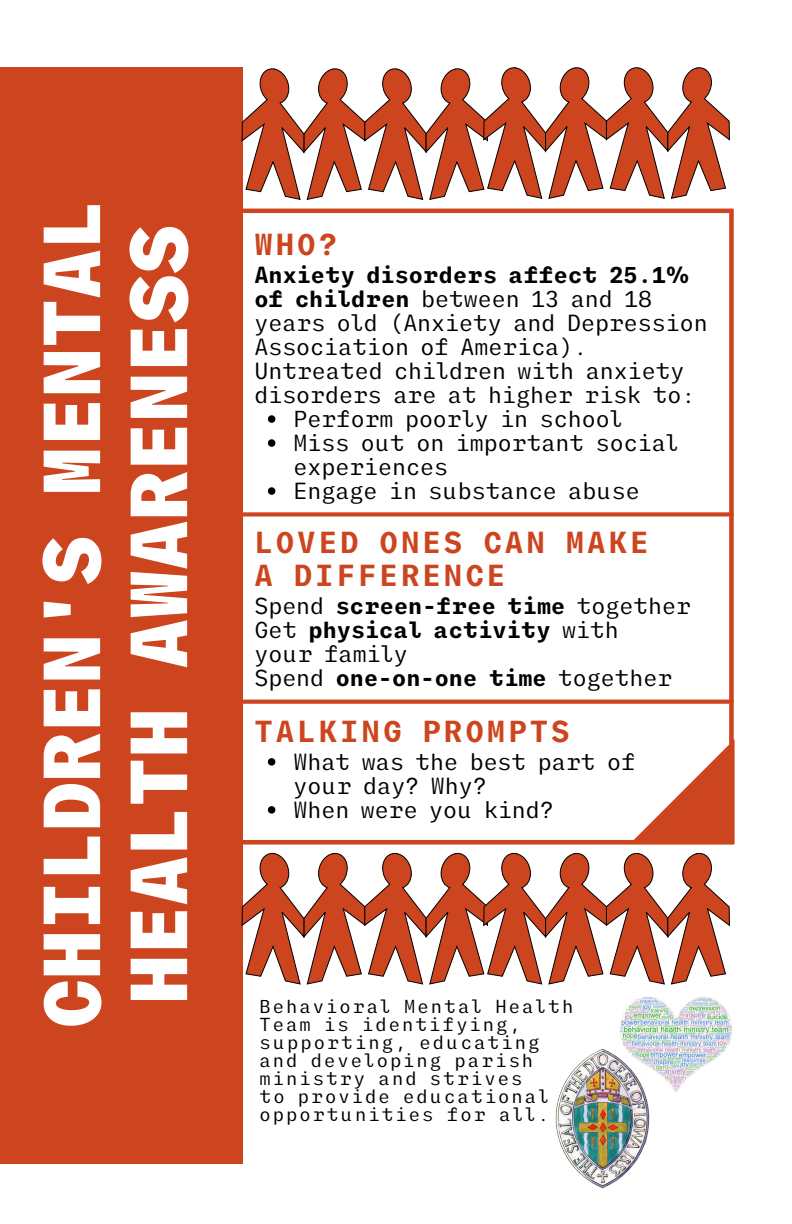
<style>
.page{position:relative;width:792px;height:1224px;background:#fff}
.page>*{position:absolute;margin:0;border:0;box-sizing:border-box;transform-origin:0 0}
.t1{font:900 79.6px/87px "Lazord Mono";color:#fff;text-align:center}
.t2{font:700 30px/33px "Lazord Mono";letter-spacing:.1em;color:#cd451e}
.t3{font:23px/24px "Lazord Mono";color:#000}
.t4{font:700 23px "Lazord Mono";color:#000}
.t5{font:18.6px/18px "Lazord Mono";letter-spacing:.11em;color:#000}
.s1{font-weight:700}
.s2{font-weight:400}
</style>
<div class="page">
<div style="left:0;top:68px;width:243px;height:1096px;background:#cd451e"></div>
<svg style="left:243px;top:209px;width:491px;height:636px"></svg>
<div style="left:139px;top:512px;width:593px;height:5px;background:#cd451e"></div>
<svg style="left:243px;top:700px;width:489px;height:4px;background:#cf4f2b"></svg>
<svg style="left:630px;top:739px;width:105px;height:105px"></svg>
<svg style="left:242px;top:852px;width:488px;height:132px"></svg>
<svg style="left:242px;top:67px;width:488px;height:133px"></svg>
<img style="left:620px;top:997px;width:112px;height:96px">
<img style="left:555px;top:1049px;width:94px;height:139px">
<svg style="left:268px;top:415px;width:7px;height:8px"></svg>
<svg style="left:268px;top:439px;width:7px;height:8px"></svg>
<svg style="left:268px;top:487px;width:7px;height:8px"></svg>
<svg style="left:268px;top:758px;width:7px;height:8px"></svg>
<svg style="left:268px;top:806px;width:7px;height:8px"></svg>
<p class="t1" style="left:25px;top:1029px;width:830px;rotate:-90deg">CHILDREN'S MENTAL<br>HEALTH AWARENESS</p>
<p class="t2" style="left:254px;top:227px;width:84px">WHO?</p>
<p class="t3" style="left:254px;top:262px;width:455px"><span class="s1">Anxiety disorders affect 25.1% of children</span> between 13 and 18 years old (Anxiety and Depression<br>Association of America).</p>
<p class="t3" style="left:254px;top:358px;width:443px">Untreated children with anxiety disorders are at higher risk to:</p>
<p class="t3" style="left:293px;top:406px;width:331px">Perform poorly in school</p>
<p class="t3" style="left:293px;top:430px;width:387px">Miss out on important social experiences</p>
<p class="t3" style="left:293px;top:478px;width:348px">Engage in substance abuse</p>
<p class="t2" style="left:254px;top:525px;width:396px">LOVED ONES CAN MAKE<br>A DIFFERENCE</p>
<p class="t4" style="left:254px;top:591px;width:438px"><span class="s2">Spend</span> screen-free time <span class="s2">together</span></p>
<p class="t4" style="left:254px;top:615px;width:366px"><span class="s2">Get</span> physical activity <span class="s2">with</span></p>
<p class="t3" style="left:254px;top:641px;width:155px">your family</p>
<p class="t4" style="left:254px;top:663px;width:420px"><span class="s2">Spend</span> one-on-one time <span class="s2">together</span></p>
<p class="t2" style="left:254px;top:713px;width:317px">TALKING PROMPTS</p>
<p class="t3" style="left:293px;top:749px;width:344px">What was the best part of your day? Why?</p>
<p class="t3" style="left:293px;top:797px;width:262px">When were you kind?</p>
<p class="t5" style="left:259px;top:997px;width:315px">Behavioral Mental Health<br>Team is identifying, supporting, educating</p>
<p class="t5" style="left:259px;top:1051px;width:275px">and developing parish ministry and strives</p>
<p class="t5" style="left:259px;top:1087px;width:291px">to provide educational opportunities for all.</p>
</div>
